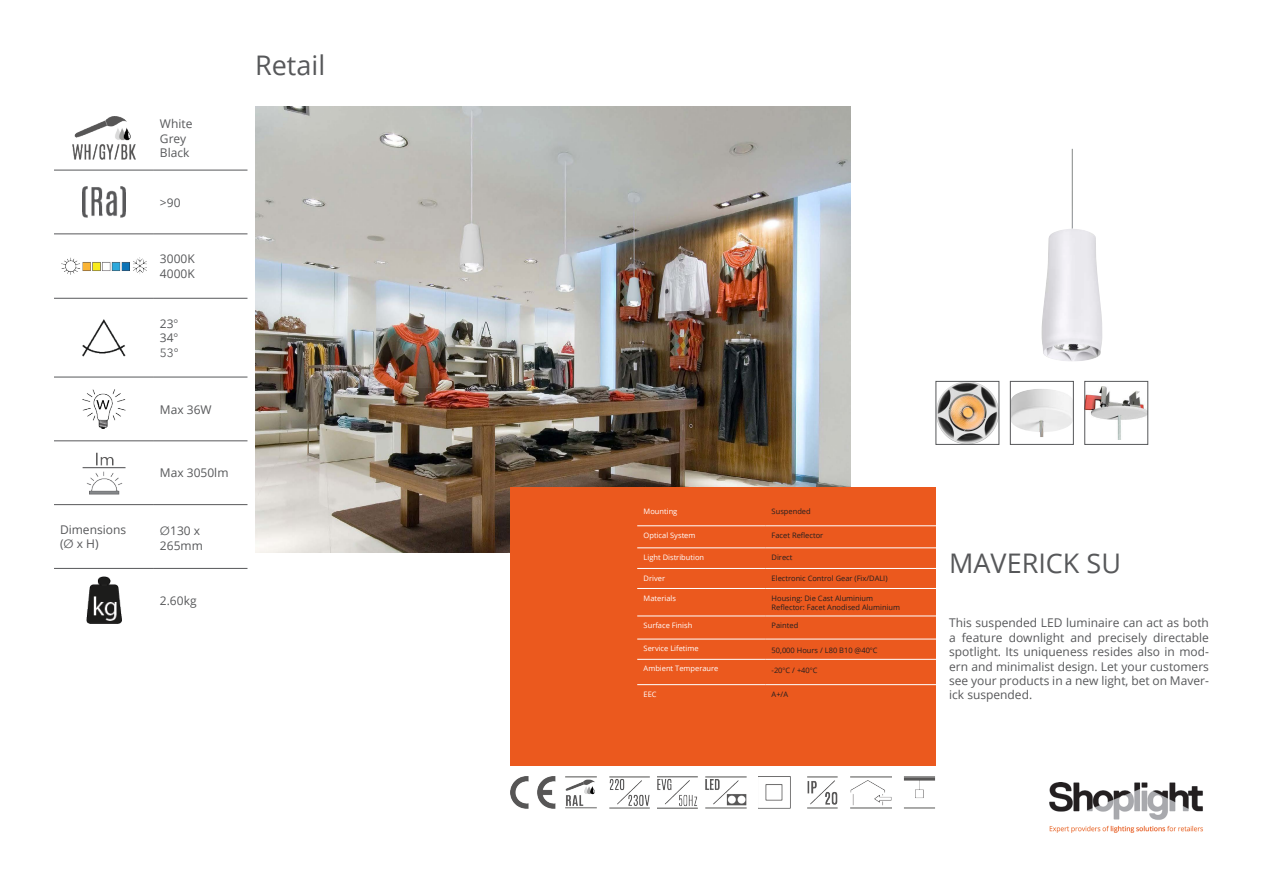
<style>
.page{position:relative;width:1263px;height:893px;background:#fff}
.page>*{position:absolute;margin:0;border:0;box-sizing:border-box;transform-origin:0 0}
.t1{font:27px "Open Sans";color:#57585a}
.t2{font:12px/14.4px "Open Sans";color:#57585a;text-align:justify}
.t3{font:12px "Avenir Next";color:#57585a}
.t4{font:7.5px "Open Sans";color:#231f20}
.t5{font:7.5px "Open Sans";color:#fff}
.s1{font-family:"Avenir Next"}
</style>
<div class="page">
<img style="left:1050px;top:783px;width:153px;height:50px">
<img style="left:255px;top:106px;width:595px;height:447px">
<img style="left:1041px;top:149px;width:61px;height:212px">
<img style="left:950px;top:383px;width:18px;height:4px">
<div style="left:935px;top:381px;width:64px;height:64px;border:1px solid #57585a"></div>
<img style="left:1012px;top:389px;width:60px;height:48px">
<div style="left:1010px;top:381px;width:64px;height:64px;border:1px solid #57585a"></div>
<img style="left:1086px;top:386px;width:60px;height:53px">
<div style="left:1084px;top:381px;width:64px;height:64px;border:1px solid #57585a"></div>
<div style="left:510px;top:487px;width:425px;height:278px;background:#eb591e"></div>
<hr style="left:637px;top:525px;width:128px;height:1px;background:#fff">
<hr style="left:765px;top:525px;width:171px;height:1px;background:#fff">
<hr style="left:637px;top:547px;width:128px;height:1px;background:#fff">
<hr style="left:765px;top:547px;width:171px;height:1px;background:#fff">
<hr style="left:637px;top:568px;width:128px;height:1px;background:#fff">
<hr style="left:765px;top:568px;width:171px;height:1px;background:#fff">
<hr style="left:637px;top:588px;width:128px;height:1px;background:#fff">
<hr style="left:765px;top:588px;width:171px;height:1px;background:#fff">
<hr style="left:637px;top:616px;width:128px;height:1px;background:#fff">
<hr style="left:765px;top:616px;width:171px;height:1px;background:#fff">
<hr style="left:637px;top:639px;width:128px;height:1px;background:#fff">
<hr style="left:765px;top:639px;width:171px;height:1px;background:#fff">
<hr style="left:637px;top:659px;width:128px;height:1px;background:#fff">
<hr style="left:765px;top:659px;width:171px;height:1px;background:#fff">
<hr style="left:637px;top:684px;width:128px;height:1px;background:#fff">
<hr style="left:765px;top:684px;width:171px;height:1px;background:#fff">
<hr style="left:54px;top:170px;width:100px;height:1px;background:#57585a">
<hr style="left:154px;top:170px;width:93px;height:1px;background:#57585a">
<hr style="left:54px;top:233px;width:100px;height:1px;background:#57585a">
<hr style="left:154px;top:233px;width:93px;height:1px;background:#57585a">
<hr style="left:54px;top:298px;width:100px;height:1px;background:#57585a">
<hr style="left:154px;top:298px;width:93px;height:1px;background:#57585a">
<hr style="left:54px;top:377px;width:100px;height:1px;background:#57585a">
<hr style="left:154px;top:377px;width:93px;height:1px;background:#57585a">
<hr style="left:54px;top:440px;width:100px;height:1px;background:#57585a">
<hr style="left:154px;top:440px;width:93px;height:1px;background:#57585a">
<hr style="left:54px;top:504px;width:100px;height:1px;background:#57585a">
<hr style="left:154px;top:504px;width:93px;height:1px;background:#57585a">
<hr style="left:54px;top:568px;width:100px;height:1px;background:#57585a">
<hr style="left:154px;top:568px;width:93px;height:1px;background:#57585a">
<img style="left:72px;top:117px;width:64px;height:42px">
<img style="left:83px;top:187px;width:42px;height:30px">
<img style="left:61px;top:258px;width:85px;height:16px">
<img style="left:83px;top:319px;width:42px;height:37px">
<img style="left:83px;top:389px;width:42px;height:40px">
<img style="left:83px;top:452px;width:42px;height:43px">
<img style="left:86px;top:577px;width:36px;height:47px">
<img style="left:510px;top:776px;width:45px;height:32px">
<img style="left:903px;top:776px;width:32px;height:32px">
<img style="left:758px;top:776px;width:32px;height:32px">
<img style="left:657px;top:776px;width:41px;height:32px">
<img style="left:851px;top:776px;width:40px;height:32px">
<img style="left:807px;top:776px;width:31px;height:32px">
<img style="left:706px;top:776px;width:40px;height:32px">
<img style="left:609px;top:776px;width:41px;height:32px">
<img style="left:566px;top:776px;width:30px;height:32px">
<p class="t2" style="left:60px;top:522px;width:68px">Dimensions</p>
<p class="t2" style="left:60px;top:536px;width:40px">(<span class="s1">Ø</span> x H)</p>
<p class="t2" style="left:160px;top:117px;width:34px">White</p>
<p class="t2" style="left:160px;top:131px;width:28px">Grey</p>
<p class="t2" style="left:160px;top:145px;width:31px">Black</p>
<p class="t2" style="left:160px;top:195px;width:22px">&gt;90</p>
<p class="t2" style="left:160px;top:252px;width:36px">3000K</p>
<p class="t2" style="left:160px;top:266px;width:36px">4000K</p>
<p class="t2" style="left:160px;top:316px;width:20px">23<span class="s1">°</span></p>
<p class="t2" style="left:160px;top:330px;width:20px">34<span class="s1">°</span></p>
<p class="t3" style="left:160px;top:342px;width:20px">53°</p>
<p class="t2" style="left:160px;top:402px;width:53px">Max 36W</p>
<p class="t2" style="left:160px;top:465px;width:70px">Max 3050lm</p>
<p class="t2" style="left:160px;top:523px;width:44px"><span class="s1">Ø</span>130 x<br>265mm</p>
<p class="t2" style="left:160px;top:593px;width:38px">2.60kg</p>
<p class="t1" style="left:255px;top:46px;width:72px">Retail</p>
<p class="t5" style="left:644px;top:507px;width:35px">Mounting</p>
<p class="t4" style="left:772px;top:507px;width:41px">Suspended</p>
<p class="t5" style="left:644px;top:530px;width:53px">Optical System</p>
<p class="t4" style="left:772px;top:530px;width:53px">Facet Reflector</p>
<p class="t5" style="left:644px;top:552px;width:62px">Light Distribution</p>
<p class="t4" style="left:772px;top:552px;width:22px">Direct</p>
<p class="t5" style="left:644px;top:573px;width:23px">Driver</p>
<p class="t4" style="left:772px;top:573px;width:117px">Electronic Control Gear (Fix/DALI)</p>
<p class="t5" style="left:644px;top:593px;width:34px">Materials</p>
<p class="t4" style="left:772px;top:593px;width:103px">Housing: Die Cast Aluminium</p>
<p class="t4" style="left:772px;top:602px;width:130px">Reflector: Facet Anodised Aluminium</p>
<p class="t5" style="left:644px;top:620px;width:50px">Surface Finish</p>
<p class="t4" style="left:772px;top:620px;width:28px">Painted</p>
<p class="t5" style="left:644px;top:643px;width:57px">Service Lifetime</p>
<p class="t4" style="left:772px;top:645px;width:108px">50,000 Hours / L80 B10 @40<span class="s1">°</span>C</p>
<p class="t5" style="left:644px;top:664px;width:76px">Ambient Temperaure</p>
<p class="t4" style="left:772px;top:665px;width:47px">-20<span class="s1">°</span>C / +40<span class="s1">°</span>C</p>
<p class="t5" style="left:644px;top:689px;width:15px">EEC</p>
<p class="t4" style="left:772px;top:689px;width:18px">A+/A</p>
<p class="t1" style="left:949px;top:545px;width:173px">MAVERICK SU</p>
<p class="t2" style="left:949px;top:616px;width:261px">This suspended LED luminaire can act as both a feature downlight and precisely directable spotlight. Its uniqueness resides also in mod&shy;ern and minimalist design. Let your customers see your products in a new light, bet on Maver&shy;ick suspended.</p>
</div>
